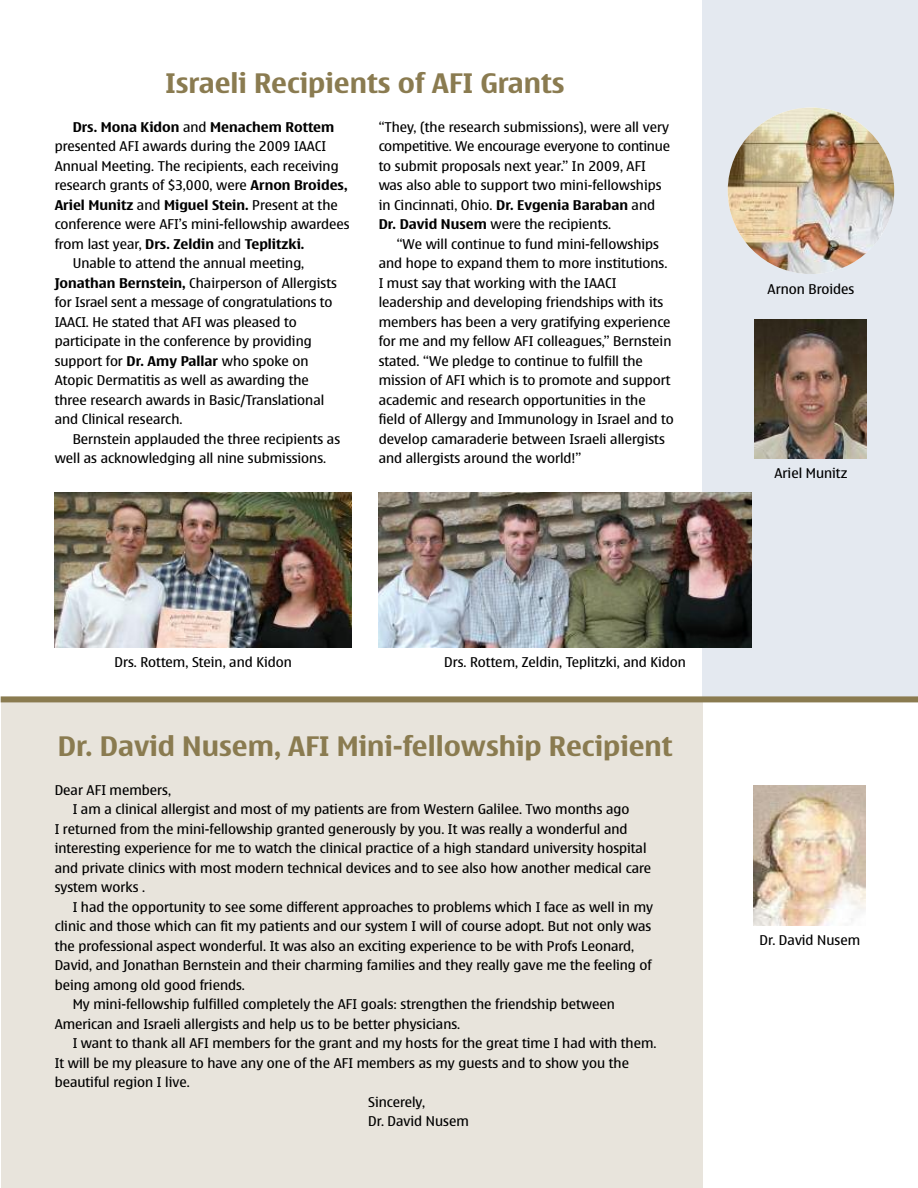
<style>
.page{position:relative;width:918px;height:1188px;background:#fff}
.page>*{position:absolute;margin:0;border:0;box-sizing:border-box;transform-origin:0 0}
.t1{font:700 27px "Nokia Sans Wide CE";color:#8a7b50}
.t2{font:13.5px/19.5px "Nokia Sans Wide CE";color:#000}
.t3{font:700 13.5px "Nokia Sans Wide CE";color:#000}
.s1{font-weight:400}
.s2{font-weight:700}
</style>
<div class="page">
<div style="left:1px;top:700px;width:702px;height:488px;background:#e8e4dc"></div>
<div style="left:703px;top:0;width:215px;height:699px;background:#e4e9f0"></div>
<div style="left:1px;top:696px;width:917px;height:6px;background:#8a7b50"></div>
<img style="left:755px;top:319px;width:112px;height:140px">
<img style="left:754px;top:785px;width:112px;height:141px">
<img style="left:379px;top:493px;width:372px;height:154px">
<img style="left:728px;top:108px;width:166px;height:166px;border-radius:50%">
<img style="left:55px;top:493px;width:296px;height:155px">
<h1 class="t1" style="left:166px;top:72px;width:401px">Israeli Recipients of AFI Grants</h1>
<p class="t3" style="left:73px;top:122px;width:263px">Drs. Mona Kidon <span class="s1">and</span> Menachem Rottem</p>
<p class="t2" style="left:55px;top:137px;width:273px">presented AFI awards during the 2009 IAACI</p>
<p class="t2" style="left:55px;top:157px;width:286px">Annual Meeting. The recipients, each receiving</p>
<p class="t2" style="left:55px;top:176px;width:294px">research grants of $3,000, were <span class="s2">Arnon Broides,</span></p>
<p class="t3" style="left:55px;top:200px;width:285px">Ariel Munitz <span class="s1">and</span> Miguel Stein. <span class="s1">Present at the</span></p>
<p class="t2" style="left:55px;top:215px;width:297px">conference were AFI’s mini-fellowship awardees</p>
<p class="t3" style="left:55px;top:239px;width:251px"><span class="s1">from last year,</span> Drs. Zeldin <span class="s1">and</span> Teplitzki.</p>
<p class="t2" style="left:73px;top:254px;width:233px">Unable to attend the annual meeting,</p>
<p class="t2" style="left:55px;top:274px;width:284px"><span class="s2">Jonathan Bernstein,</span> Chairperson of Allergists</p>
<p class="t2" style="left:55px;top:293px;width:279px">for Israel sent a message of congratulations to</p>
<p class="t2" style="left:55px;top:313px;width:244px">IAACI. He stated that AFI was pleased to</p>
<p class="t2" style="left:55px;top:332px;width:259px">participate in the conference by providing</p>
<p class="t2" style="left:55px;top:352px;width:255px">support for <span class="s2">Dr. Amy Pallar</span> who spoke on</p>
<p class="t2" style="left:55px;top:371px;width:256px">Atopic Dermatitis as well as awarding the</p>
<p class="t2" style="left:55px;top:391px;width:271px">three research awards in Basic/Translational</p>
<p class="t2" style="left:55px;top:410px;width:129px">and Clinical research.</p>
<p class="t2" style="left:73px;top:430px;width:269px">Bernstein applauded the three recipients as</p>
<p class="t2" style="left:55px;top:449px;width:273px">well as acknowledging all nine submissions.</p>
<p class="t2" style="left:379px;top:118px;width:293px">“They, (the research submissions), were all very competitive. We encourage everyone to continue to submit proposals next year.” In 2009, AFI was also able to support two mini-fellowships in Cincinnati, Ohio. <span class="s2">Dr. Evgenia Baraban</span> and <span class="s2">Dr. David Nusem</span> were the recipients.</p>
<p class="t2" style="left:379px;top:235px;width:297px;text-indent:18px">“We will continue to fund mini-fellowships and hope to expand them to more institutions.<br>I must say that working with the IAACI leadership and developing friendships with its members has been a very gratifying experience for me and my fellow AFI colleagues,” Bernstein stated. “We pledge to continue to fulfill the mission of AFI which is to promote and support academic and research opportunities in the field of Allergy and Immunology in Israel and to develop camaraderie between Israeli allergists and allergists around the world!”</p>
<p class="t2" style="left:114px;top:653px;width:179px">Drs. Rottem, Stein, and Kidon</p>
<p class="t2" style="left:444px;top:653px;width:243px">Drs. Rottem, Zeldin, Teplitzki, and Kidon</p>
<h1 class="t1" style="left:58px;top:735px;width:616px">Dr. David Nusem, AFI Mini-fellowship Recipient</h1>
<p class="t2" style="left:55px;top:781px;width:118px">Dear AFI members,</p>
<p class="t2" style="left:73px;top:800px;width:558px">I am a clinical allergist and most of my patients are from Western Galilee. Two months ago</p>
<p class="t2" style="left:55px;top:820px;width:574px">I returned from the mini-fellowship granted generously by you. It was really a wonderful and</p>
<p class="t2" style="left:55px;top:839px;width:593px">interesting experience for me to watch the clinical practice of a high standard university hospital</p>
<p class="t2" style="left:55px;top:859px;width:598px">and private clinics with most modern technical devices and to see also how another medical care</p>
<p class="t2" style="left:55px;top:878px;width:92px">system works .</p>
<p class="t2" style="left:73px;top:898px;width:582px">I had the opportunity to see some different approaches to problems which I face as well in my</p>
<p class="t2" style="left:55px;top:917px;width:598px">clinic and those which can fit my patients and our system I will of course adopt. But not only was</p>
<p class="t2" style="left:55px;top:937px;width:581px">the professional aspect wonderful. It was also an exciting experience to be with Profs Leonard,</p>
<p class="t2" style="left:55px;top:956px;width:599px">David, and Jonathan Bernstein and their charming families and they really gave me the feeling of</p>
<p class="t2" style="left:55px;top:976px;width:192px">being among old good friends.</p>
<p class="t2" style="left:73px;top:995px;width:544px">My mini-fellowship fulfilled completely the AFI goals: strengthen the friendship between</p>
<p class="t2" style="left:55px;top:1015px;width:407px">American and Israeli allergists and help us to be better physicians.</p>
<p class="t2" style="left:73px;top:1034px;width:585px">I want to thank all AFI members for the grant and my hosts for the great time I had with them.</p>
<p class="t2" style="left:55px;top:1054px;width:576px">It will be my pleasure to have any one of the AFI members as my guests and to show you the</p>
<p class="t2" style="left:55px;top:1073px;width:137px">beautiful region I live.</p>
<p class="t2" style="left:368px;top:1093px;width:58px">Sincerely,</p>
<p class="t2" style="left:368px;top:1112px;width:102px">Dr. David Nusem</p>
<p class="t2" style="left:768px;top:279px;width:88px">Arnon Broides</p>
<p class="t2" style="left:775px;top:464px;width:74px">Ariel Munitz</p>
<p class="t2" style="left:760px;top:931px;width:102px">Dr. David Nusem</p>
</div>
